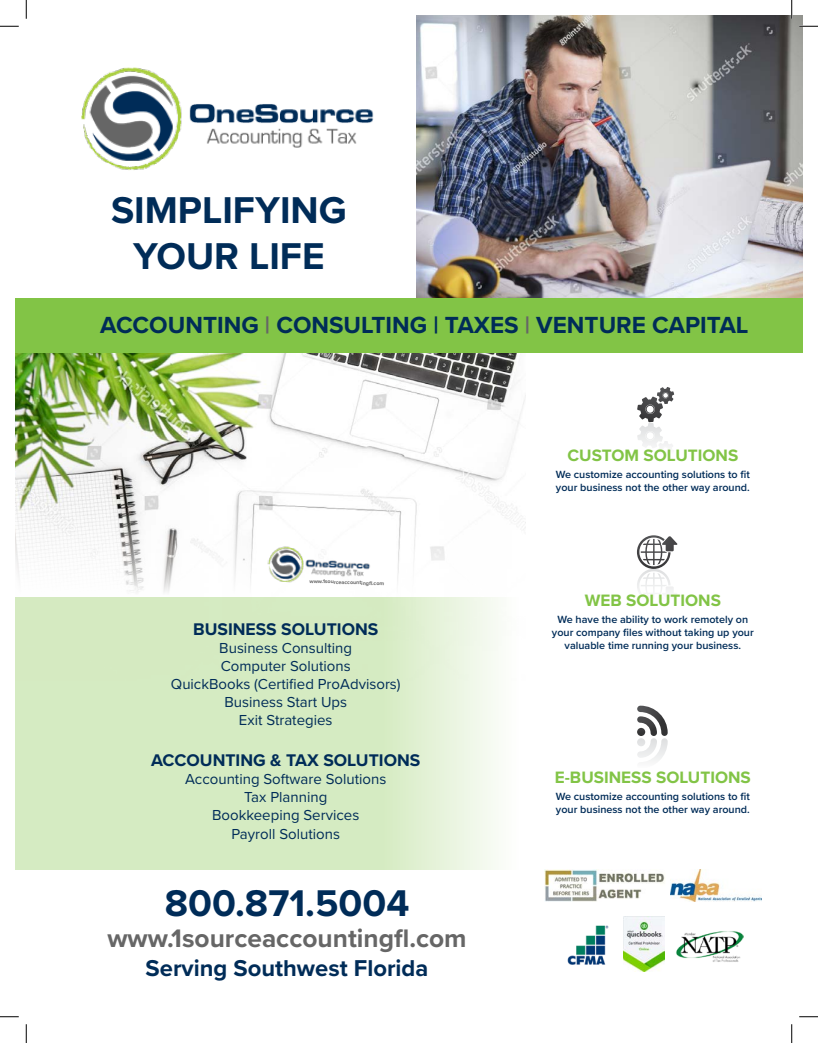
<style>
.page{position:relative;width:818px;height:1043px;background:#fff}
.page>*{position:absolute;margin:0;border:0;box-sizing:border-box;transform-origin:0 0}
.t1{font:700 38.75px/46.4px "Proxima Nova";color:#002c58;text-align:center}
.t2{font:700 38.5px "Proxima Nova";color:#002c58}
.t3{font:700 26.25px "Proxima Nova";color:#666}
.t4{font:700 24.12px "Proxima Nova";color:#002c58}
.t5{font:700 23.75px "Proxima Nova";color:#002c58}
.t6{font:700 17.5px "Proxima Nova";color:#002c58}
.t7{font:700 17.12px "Proxima Nova";color:#82c446}
.t8{font:15px/18px "Proxima Nova";color:#002c58;text-align:center}
.t9{font:600 10.75px/13px "Proxima Nova";color:#002c58}
.t10{font:700 5.5px "Proxima Nova";color:#666}
.s1{color:#666}
</style>
<div class="page">
<img style="left:15px;top:353px;width:510px;height:239px">
<svg style="left:15px;top:597px;width:484px;height:272px;background:#d9ecc7"></svg>
<img style="left:416px;top:15px;width:386px;height:283px">
<img style="left:81px;top:67px;width:293px;height:103px">
<img style="left:267px;top:545px;width:106px;height:43px">
<div style="left:15px;top:298px;width:787px;height:55px;background:#82c446"></div>
<svg style="left:637px;top:387px;width:37px;height:60px"></svg>
<svg style="left:637px;top:535px;width:40px;height:58px"></svg>
<svg style="left:637px;top:705px;width:30px;height:56px"></svg>
<img style="left:567px;top:925px;width:42px;height:40px">
<img style="left:670px;top:869px;width:91px;height:32px">
<img style="left:676px;top:931px;width:67px;height:31px">
<img style="left:623px;top:917px;width:41px;height:54px">
<img style="left:544px;top:869px;width:121px;height:32px">
<svg style="left:0;top:25px;width:19px;height:2px"></svg>
<svg style="left:799px;top:25px;width:19px;height:2px"></svg>
<svg style="left:0;top:1016px;width:19px;height:1px"></svg>
<svg style="left:799px;top:1016px;width:19px;height:1px"></svg>
<svg style="left:25px;top:0;width:2px;height:19px"></svg>
<svg style="left:25px;top:1024px;width:2px;height:18px"></svg>
<svg style="left:790px;top:0;width:2px;height:19px"></svg>
<svg style="left:791px;top:1024px;width:1px;height:18px"></svg>
<h1 class="t1" style="left:111px;top:185px;width:237px">SIMPLIFYING<br>YOUR LIFE</h1>
<h3 class="t4" style="left:100px;top:307px;width:649px">ACCOUNTING <span class="s1">|</span> CONSULTING | TAXES <span class="s1">|</span> VENTURE CAPITAL</h3>
<p class="t10" style="left:310px;top:576px;width:76px;rotate:2deg">www.1sourceaccountingfl .com</p>
<h3 class="t6" style="left:193px;top:616px;width:187px">BUSINESS SOLUTIONS</h3>
<h3 class="t8" style="left:171px;top:638px;width:231px">Business Consulting<br>Computer Solutions<br>QuickBooks (Certified ProAdvisors)<br>Business Start Ups<br>Exit Strategies</h3>
<h3 class="t6" style="left:151px;top:746px;width:271px">ACCOUNTING &amp; TAX SOLUTIONS</h3>
<h3 class="t8" style="left:185px;top:769px;width:203px">Accounting Software Solutions<br>Tax Planning<br>Bookkeeping Services</h3>
<h3 class="t8" style="left:231px;top:824px;width:110px">Payroll Solutions</h3>
<h2 class="t2" style="left:165px;top:874px;width:246px">800.871.5004</h2>
<h3 class="t3" style="left:107px;top:919px;width:361px">www.1sourceaccountingfl.com</h3>
<h3 class="t5" style="left:146px;top:950px;width:284px">Serving Southwest Florida</h3>
<h3 class="t7" style="left:567px;top:442px;width:172px">CUSTOM SOLUTIONS</h3>
<p class="t9" style="left:555px;top:468px;width:196px">We customize accounting solutions to fit your business not the other way around.</p>
<h3 class="t7" style="left:584px;top:588px;width:138px">WEB SOLUTIONS</h3>
<p class="t9" style="left:552px;top:613px;width:203px;text-align:center">We have the ability to work remotely on your company files without taking up your valuable time running your business.</p>
<h3 class="t7" style="left:555px;top:764px;width:197px">E-BUSINESS SOLUTIONS</h3>
<p class="t9" style="left:555px;top:789px;width:196px">We customize accounting solutions to fit your business not the other way around.</p>
</div>
